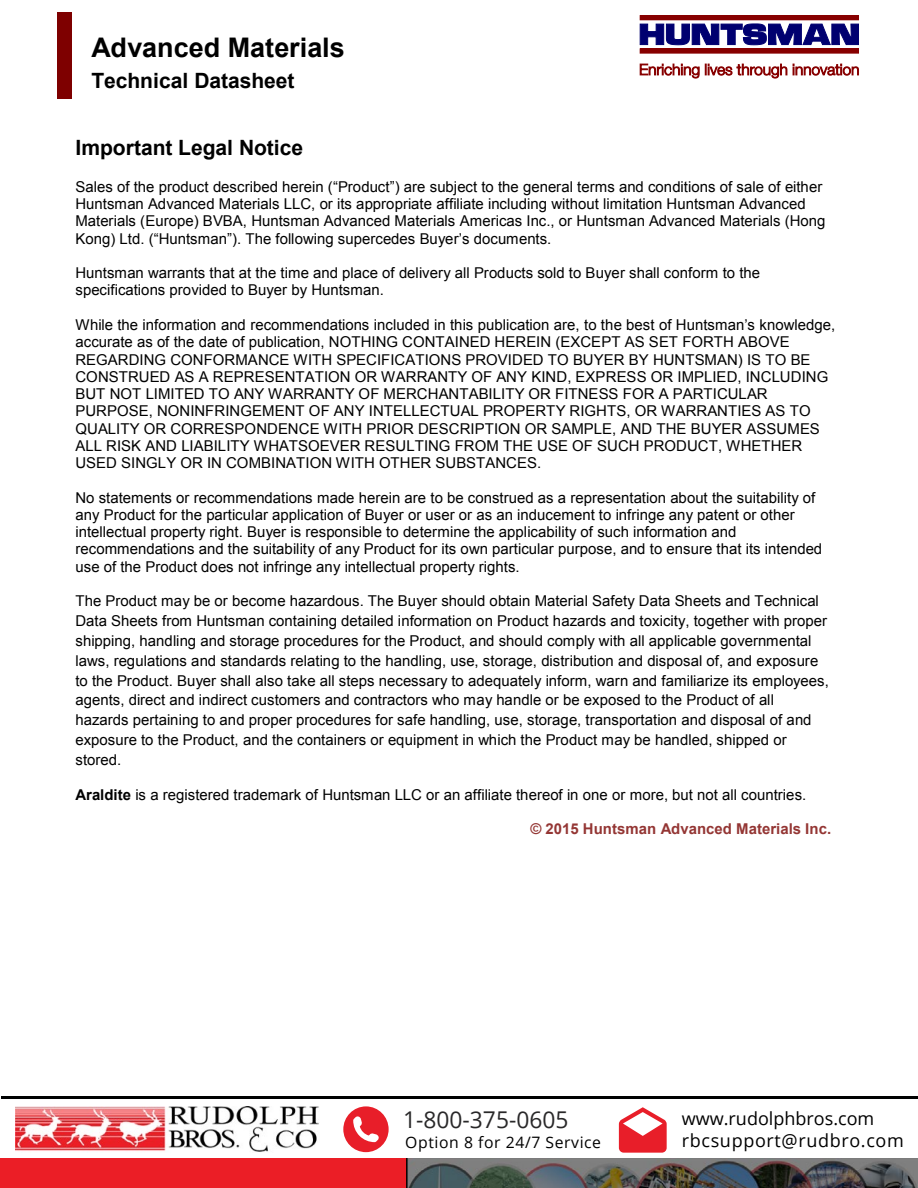
<style>
.page{position:relative;width:918px;height:1188px;background:#fff}
.page>*{position:absolute;margin:0;border:0;box-sizing:border-box;transform-origin:0 0}
.t1{font:700 27px "Arial";letter-spacing:-.005em;color:#000}
.t2{font:23.1px "Open Sans";color:#292829}
.t3{font:700 21px "Arial";color:#000}
.t4{font:18px "Open Sans";letter-spacing:.035em;color:#000}
.t5{font:18px "Open Sans";color:#000}
.t6{font:15.75px "Open Sans";letter-spacing:.035em;color:#000}
.t7{font:15px/17.2px "Arial";color:#000}
.t8{font:700 15px "Arial";color:#943634}
.t9{font:13.5px "Arial";letter-spacing:.005em;color:#000}
.s1{font-weight:700}
</style>
<div class="page">
<svg style="left:343px;top:1106px;width:46px;height:46px"></svg>
<svg style="left:619px;top:1107px;width:48px;height:46px"></svg>
<img style="left:15px;top:1106px;width:304px;height:46px">
<hr style="left:1px;top:1097px;width:917px;height:2px;background:#000101">
<img style="left:405px;top:1158px;width:513px;height:30px">
<div style="left:0;top:1158px;width:405px;height:30px;background:#eb1e26"></div>
<svg style="left:639px;top:23px;width:220px;height:23px"></svg>
<div style="left:640px;top:16px;width:219px;height:4px;border:1px solid #870000"></div>
<div style="left:640px;top:49px;width:219px;height:4px;border:1px solid #870000"></div>
<svg style="left:639px;top:63px;width:220px;height:16px"></svg>
<div style="left:58px;top:12px;width:14px;height:87px;background:#7e0000"></div>
<h1 class="t1" style="left:91px;top:30px;width:255px">Advanced Materials</h1>
<h3 class="t3" style="left:91px;top:66px;width:205px">Technical Datasheet</h3>
<h3 class="t3" style="left:76px;top:134px;width:229px">Important Legal Notice</h3>
<p class="t7" style="left:76px;top:178px;width:751px">Sales of the product described herein (“Product”) are subject to the general terms and conditions of sale of either Huntsman Advanced Materials LLC, or its appropriate affiliate including without limitation Huntsman Advanced Materials (Europe) BVBA, Huntsman Advanced Materials Americas Inc., or Huntsman Advanced Materials (Hong Kong) Ltd. (“Huntsman”). The following supercedes Buyer’s documents.</p>
<p class="t7" style="left:76px;top:265px;width:686px">Huntsman warrants that at the time and place of delivery all Products sold to Buyer shall conform to the specifications provided to Buyer by Huntsman.</p>
<p class="t7" style="left:76px;top:316px;width:761px">While the information and recommendations included in this publication are, to the best of Huntsman’s knowledge, accurate as of the date of publication, NOTHING CONTAINED HEREIN (EXCEPT AS SET FORTH ABOVE REGARDING CONFORMANCE WITH SPECIFICATIONS PROVIDED TO BUYER BY HUNTSMAN) IS TO BE CONSTRUED AS A REPRESENTATION OR WARRANTY OF ANY KIND, EXPRESS OR IMPLIED, INCLUDING BUT NOT LIMITED TO ANY WARRANTY OF MERCHANTABILITY OR FITNESS FOR A PARTICULAR PURPOSE, NONINFRINGEMENT OF ANY INTELLECTUAL PROPERTY RIGHTS, OR WARRANTIES AS TO QUALITY OR CORRESPONDENCE WITH PRIOR DESCRIPTION OR SAMPLE, AND THE BUYER ASSUMES ALL RISK AND LIABILITY WHATSOEVER RESULTING FROM THE USE OF SUCH PRODUCT, WHETHER USED SINGLY OR IN COMBINATION WITH OTHER SUBSTANCES.</p>
<p class="t7" style="left:76px;top:489px;width:748px">No statements or recommendations made herein are to be construed as a representation about the suitability of any Product for the particular application of Buyer or user or as an inducement to infringe any patent or other intellectual property right. Buyer is responsible to determine the applicability of such information and recommendations and the suitability of any Product for its own particular purpose, and to ensure that its intended use of the Product does not infringe any intellectual property rights.</p>
<p class="t7" style="left:75px;top:591px;width:755px;line-height:19.8px">The Product may be or become hazardous. The Buyer should obtain Material Safety Data Sheets and Technical Data Sheets from Huntsman containing detailed information on Product hazards and toxicity, together with proper shipping, handling and storage procedures for the Product, and should comply with all applicable governmental laws, regulations and standards relating to the handling, use, storage, distribution and disposal of, and exposure to the Product. Buyer shall also take all steps necessary to adequately inform, warn and familiarize its employees, agents, direct and indirect customers and contractors who may handle or be exposed to the Product of all hazards pertaining to and proper procedures for safe handling, use, storage, transportation and disposal of and exposure to the Product, and the containers or equipment in which the Product may be handled, shipped or stored.</p>
<p class="t7" style="left:75px;top:786px;width:732px"><span class="s1">Araldite</span> is a registered trademark of Huntsman LLC or an affiliate thereof in one or more, but not all countries.</p>
<p class="t8" style="left:530px;top:819px;width:302px">© 2015 Huntsman Advanced Materials Inc.</p>
<p class="t9" style="left:363px;top:1100px;width:185px">AW 4859 / Hardener HW 4859</p>
<p class="t9" style="left:789px;top:1100px;width:44px">Page 9</p>
<h2 class="t2" style="left:403px;top:1104px;width:167px">1-800-375-0605</h2>
<p class="t5" style="left:682px;top:1106px;width:194px">www.rudolphbros.com</p>
<p class="t6" style="left:405px;top:1131px;width:197px">Option 8 for 24/7 Service</p>
<p class="t4" style="left:682px;top:1128px;width:224px">rbcsupport@rudbro.com</p>
</div>
